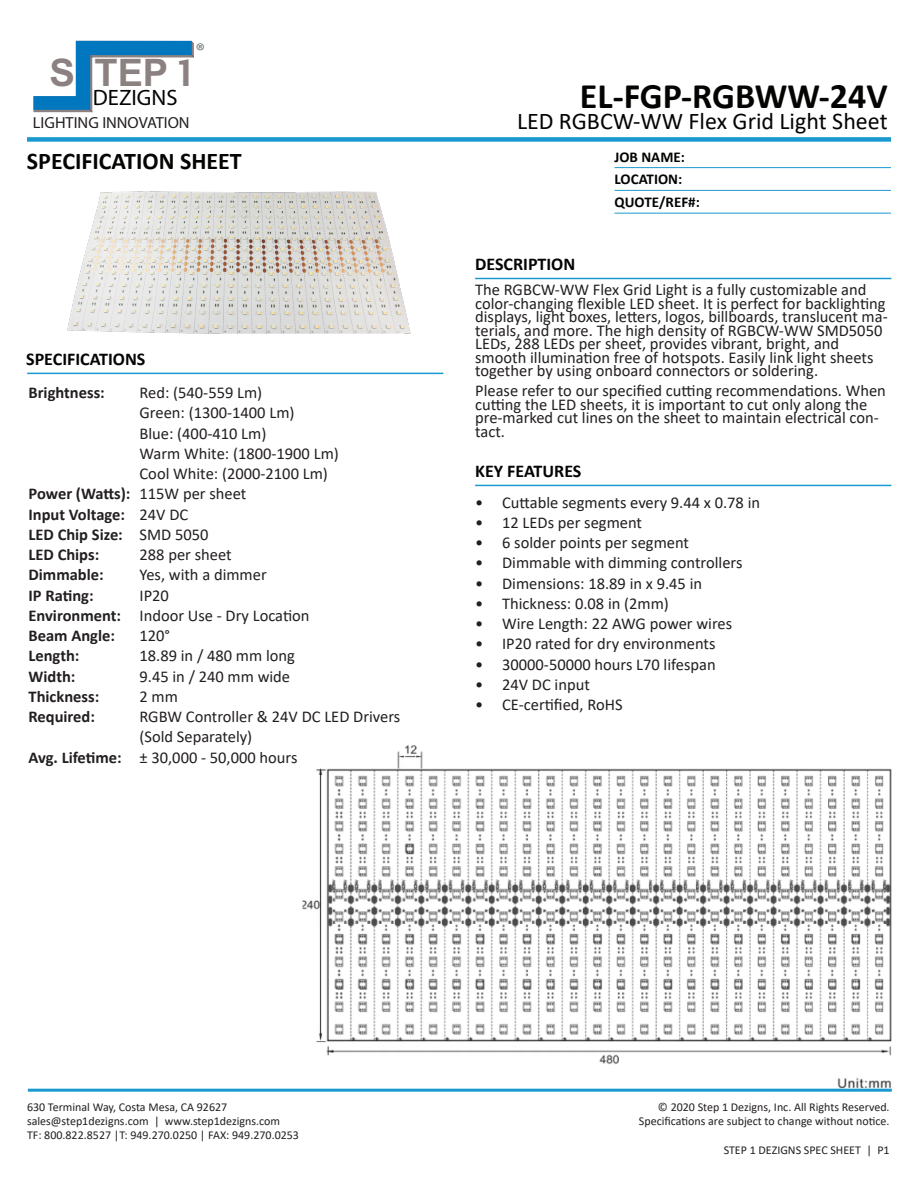
<style>
.page{position:relative;width:918px;height:1188px;background:#fff}
.page>*{position:absolute;margin:0;border:0;box-sizing:border-box;transform-origin:0 0}
.t1{font:700 37.95px "Arial";color:#8b8180}
.t2{font:700 36px "Calibri";color:#040503}
.t3{font:24px "Calibri";color:#040503}
.t4{font:700 24px "Calibri";color:#040503}
.t5{font:22.35px "Avenir Next";color:#040503}
.t6{font:21.45px "Avenir Next";color:#6c6d70}
.t7{font:700 18px "Calibri";color:#040503}
.t8{font:16.5px/13.5px "Calibri";color:#231f20}
.t9{font:700 16.5px "Calibri";color:#231f20}
.t10{font:16.05px "Avenir Next";color:#231f20}
.t11{font:700 15px "Calibri";color:#040503}
.t12{font:12px "Calibri";color:#231f20}
.s1{font-family:"COUTURE"}
.s2{font-weight:400}
.s3{font-weight:700}
</style>
<div class="page">
<svg style="left:33px;top:41px;width:161px;height:72px"></svg>
<img style="left:67px;top:191px;width:344px;height:143px">
<img style="left:299px;top:745px;width:593px;height:344px">
<hr style="left:28px;top:1089px;width:864px;height:3px;background:#1999d0">
<div style="left:27px;top:137px;width:864px;height:5px;background:#1999d0"></div>
<hr style="left:27px;top:373px;width:416px;height:1px;background:#1999d0">
<hr style="left:615px;top:167px;width:276px;height:1px;background:#1c99d0">
<hr style="left:615px;top:190px;width:276px;height:1px;background:#1c99d0">
<hr style="left:615px;top:213px;width:276px;height:1px;background:#1c99d0">
<hr style="left:475px;top:485px;width:416px;height:1px;background:#1999d0">
<hr style="left:475px;top:278px;width:416px;height:1px;background:#1999d0">
<p class="t1" style="left:50px;top:46px;width:142px">S TEP <span class="s1">1</span></p>
<p class="t5" style="left:93px;top:84px;width:86px">DEZIGNS</p>
<p class="t10" style="left:33px;top:113px;width:158px">LIGHTING INNOVATION</p>
<p class="t6" style="left:196px;top:38px;width:11px">®</p>
<p class="t4" style="left:27px;top:144px;width:216px">SPECIFICATION SHEET</p>
<p class="t7" style="left:26px;top:347px;width:121px">SPECIFICATIONS</p>
<p class="t9" style="left:29px;top:381px;width:78px">Brightness:</p>
<p class="t8" style="left:140px;top:385px;width:124px">Red: (540-559 Lm)</p>
<p class="t8" style="left:140px;top:406px;width:157px">Green: (1300-1400 Lm)</p>
<p class="t8" style="left:140px;top:426px;width:128px">Blue: (400-410 Lm)</p>
<p class="t8" style="left:140px;top:446px;width:201px">Warm White: (1800-1900 Lm)</p>
<p class="t8" style="left:140px;top:466px;width:190px">Cool White: (2000-2100 Lm)</p>
<p class="t9" style="left:29px;top:482px;width:219px">Power (Watts): <span class="s2">115W per sheet</span></p>
<p class="t9" style="left:29px;top:502px;width:161px">Input Voltage: <span class="s2">24V DC</span></p>
<p class="t9" style="left:29px;top:523px;width:182px">LED Chip Size: <span class="s2">SMD 5050</span></p>
<p class="t9" style="left:29px;top:543px;width:72px">LED Chips:</p>
<p class="t8" style="left:140px;top:547px;width:94px">288 per sheet</p>
<p class="t9" style="left:29px;top:563px;width:77px">Dimmable:</p>
<p class="t8" style="left:140px;top:568px;width:129px">Yes, with a dimmer</p>
<p class="t9" style="left:29px;top:583px;width:67px">IP Rating:</p>
<p class="t8" style="left:140px;top:588px;width:31px">IP20</p>
<p class="t8" style="left:29px;top:608px;width:283px"><span class="s3">Environment:</span> Indoor Use - Dry Location</p>
<p class="t9" style="left:29px;top:624px;width:88px">Beam Angle:</p>
<p class="t8" style="left:140px;top:628px;width:32px">120°</p>
<p class="t9" style="left:29px;top:644px;width:52px">Length:</p>
<p class="t8" style="left:140px;top:649px;width:157px">18.89 in / 480 mm long</p>
<p class="t9" style="left:29px;top:664px;width:49px">Width:</p>
<p class="t8" style="left:140px;top:669px;width:152px">9.45 in / 240 mm wide</p>
<p class="t9" style="left:29px;top:685px;width:72px">Thickness:</p>
<p class="t8" style="left:140px;top:689px;width:40px">2 mm</p>
<p class="t9" style="left:29px;top:705px;width:68px">Required:</p>
<p class="t8" style="left:140px;top:709px;width:262px">RGBW Controller &amp; 24V DC LED Drivers</p>
<p class="t8" style="left:140px;top:730px;width:114px">(Sold Separately)</p>
<p class="t8" style="left:29px;top:750px;width:271px"><span class="s3">Avg. Lifetime:</span> ± 30,000 - 50,000 hours</p>
<p class="t2" style="left:580px;top:71px;width:309px">EL-FGP-RGBWW-24V</p>
<p class="t3" style="left:517px;top:105px;width:372px">LED RGBCW-WW Flex Grid Light Sheet</p>
<p class="t7" style="left:475px;top:252px;width:102px">DESCRIPTION</p>
<p class="t11" style="left:615px;top:146px;width:72px">JOB NAME:</p>
<p class="t11" style="left:615px;top:169px;width:69px">LOCATION:</p>
<p class="t11" style="left:615px;top:192px;width:87px">QUOTE/REF#:</p>
<p class="t8" style="left:475px;top:283px;width:414px">The RGBCW-WW Flex Grid Light is a fully customizable and color-changing flexible LED sheet. It is perfect for backlighting displays, light boxes, letters, logos, billboards, translucent ma&shy;terials, and more. The high density of RGBCW-WW SMD5050<br>LEDs, 288 LEDs per sheet, provides vibrant, bright, and smooth illumination free of hotspots. Easily link light sheets together by using onboard connectors or soldering.</p>
<p class="t8" style="left:475px;top:384px;width:412px">Please refer to our specified cutting recommendations. When cutting the LED sheets, it is important to cut only along the pre-marked cut lines on the sheet to maintain electrical con&shy;tact.</p>
<p class="t7" style="left:475px;top:459px;width:108px">KEY FEATURES</p>
<p class="t8" style="left:475px;top:495px;width:287px">• Cuttable segments every 9.44 x 0.78 in</p>
<p class="t8" style="left:475px;top:515px;width:169px">• 12 LEDs per segment</p>
<p class="t8" style="left:475px;top:535px;width:216px">• 6 solder points per segment</p>
<p class="t8" style="left:475px;top:556px;width:269px">• Dimmable with dimming controllers</p>
<p class="t8" style="left:475px;top:576px;width:228px">• Dimensions: 18.89 in x 9.45 in</p>
<p class="t8" style="left:475px;top:596px;width:195px">• Thickness: 0.08 in (2mm)</p>
<p class="t8" style="left:475px;top:616px;width:259px">• Wire Length: 22 AWG power wires</p>
<p class="t8" style="left:475px;top:637px;width:242px">• IP20 rated for dry environments</p>
<p class="t8" style="left:475px;top:657px;width:242px">• 30000-50000 hours L70 lifespan</p>
<p class="t8" style="left:475px;top:677px;width:116px">• 24V DC input</p>
<p class="t8" style="left:475px;top:697px;width:149px">• CE-certified, RoHS</p>
<p class="t12" style="left:27px;top:1098px;width:202px">630 Terminal Way, Costa Mesa, CA 92627</p>
<p class="t12" style="left:27px;top:1113px;width:255px">sales@step1dezigns.com | www.step1dezigns.com</p>
<p class="t12" style="left:27px;top:1127px;width:274px">TF: 800.822.8527 |T: 949.270.0250 | FAX: 949.270.0253</p>
<p class="t12" style="left:658px;top:1098px;width:233px">© 2020 Step 1 Dezigns, Inc. All Rights Reserved.</p>
<p class="t12" style="left:639px;top:1113px;width:252px">Specifications are subject to change without notice.</p>
<p class="t12" style="left:724px;top:1141px;width:167px">STEP 1 DEZIGNS SPEC SHEET | P1</p>
</div>
